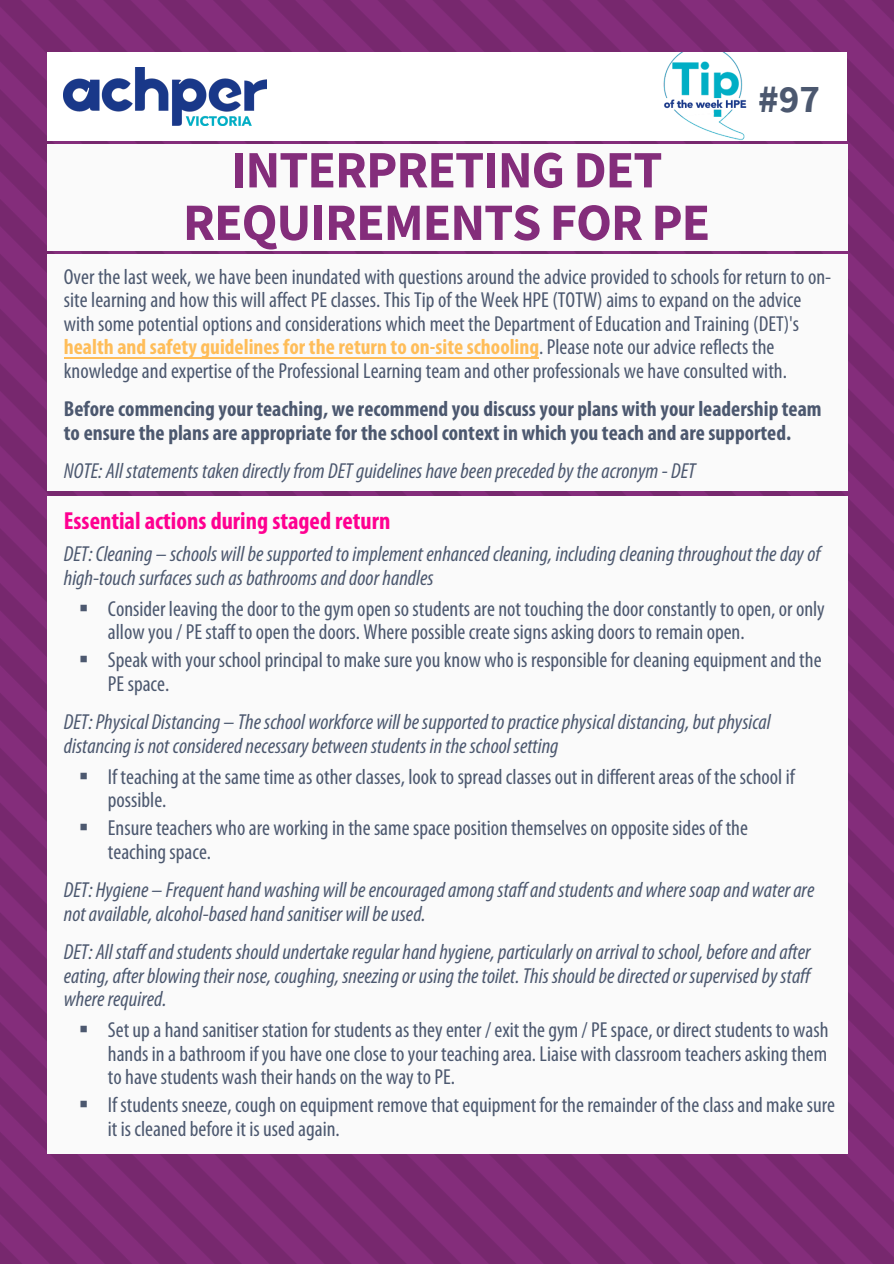
<style>
.page{position:relative;width:894px;height:1264px;background:#fff}
.page>*{position:absolute;margin:0;border:0;box-sizing:border-box;transform-origin:0 0}
.t1{font:700 52.5px/52.5px "Source Sans Pro";letter-spacing:-.02em;color:#842d7b;text-align:center}
.t2{font:700 39px "Source Sans Pro";color:#4c586f}
.t3{font:700 condensed 24.75px "Myriad Pro";color:#ff0091}
.t4{font:condensed 21.75px/23.5px "Myriad Pro";color:#4c586f}
.t5{font:italic condensed 21.75px/23.5px "Myriad Pro";color:#4c586f}
.t6{font:700 condensed 21.75px/23.5px "Myriad Pro";color:#4c586f}
.s1{font-weight:700;color:#ffbd59}
</style>
<div class="page">
<img style="left:0;top:0;width:893px;height:1263px">
<div style="left:47px;top:52px;width:799px;height:89px;background:#fff"></div>
<div style="left:47px;top:144px;width:800px;height:107px;background:#fafafa"></div>
<div style="left:47px;top:254px;width:800px;height:237px;background:#fafafa"></div>
<img style="left:64px;top:67px;width:202px;height:59px">
<img style="left:663px;top:52px;width:83px;height:88px">
<hr style="left:64px;top:358px;width:475px;height:1px;background:#ffbd59">
<div style="left:47px;top:496px;width:800px;height:657px;background:#fafafa"></div>
<h1 class="t1" style="left:183px;top:143px;width:529px">INTERPRETING DET<br>REQUIREMENTS FOR PE</h1>
<h2 class="t2" style="left:758px;top:72px;width:63px">#97</h2>
<p class="t4" style="left:64px;top:264px;width:768px">Over the last week, we have been inundated with questions around the advice provided to schools for return to on&shy;site learning and how this will affect PE classes. This Tip of the Week HPE (TOTW) aims to expand on the advice with some potential options and considerations which meet the Department of Education and Training (DET)'s <span class="s1">health and safety guidelines for the return to on-site schooling</span>. Please note our advice reflects the knowledge and expertise of the Professional Learning team and other professionals we have consulted with.</p>
<p class="t6" style="left:64px;top:397px;width:759px">Before commencing your teaching, we recommend you discuss your plans with your leadership team to ensure the plans are appropriate for the school context in which you teach and are supported.</p>
<p class="t5" style="left:64px;top:459px;width:633px">NOTE: All statements taken directly from DET guidelines have been preceded by the acronym - DET</p>
<p class="t3" style="left:64px;top:505px;width:328px">Essential actions during staged return</p>
<p class="t5" style="left:64px;top:542px;width:757px">DET: Cleaning – schools will be supported to implement enhanced cleaning, including cleaning throughout the day of high-touch surfaces such as bathrooms and door handles</p>
<p class="t4" style="left:108px;top:596px;width:718px;text-indent:-29px">▪ Consider leaving the door to the gym open so students are not touching the door constantly to open, or only allow you / PE staff to open the doors. Where possible create signs asking doors to remain open.</p>
<p class="t4" style="left:108px;top:648px;width:715px;text-indent:-29px">▪ Speak with your school principal to make sure you know who is responsible for cleaning equipment and the<br>PE space.</p>
<p class="t5" style="left:64px;top:710px;width:708px">DET: Physical Distancing – The school workforce will be supported to practice physical distancing, but physical distancing is not considered necessary between students in the school setting</p>
<p class="t4" style="left:108px;top:764px;width:688px;text-indent:-29px">▪ If teaching at the same time as other classes, look to spread classes out in different areas of the school if possible.</p>
<p class="t4" style="left:108px;top:816px;width:641px;text-indent:-29px">▪ Ensure teachers who are working in the same space position themselves on opposite sides of the teaching space.</p>
<p class="t5" style="left:64px;top:878px;width:751px">DET: Hygiene – Frequent hand washing will be encouraged among staff and students and where soap and water are not available, alcohol-based hand sanitiser will be used.</p>
<p class="t5" style="left:64px;top:940px;width:748px;text-align:justify">DET: All staff and students should undertake regular hand hygiene, particularly on arrival to school, before and after eating, after blowing their nose, coughing, sneezing or using the toilet. This should be directed or supervised by staff where required.</p>
<p class="t4" style="left:108px;top:1018px;width:722px;text-align:justify;text-indent:-29px">▪ Set up a hand sanitiser station for students as they enter / exit the gym / PE space, or direct students to wash hands in a bathroom if you have one close to your teaching area. Liaise with classroom teachers asking them to have students wash their hands on the way to PE.</p>
<p class="t4" style="left:108px;top:1092px;width:728px;text-indent:-29px">▪ If students sneeze, cough on equipment remove that equipment for the remainder of the class and make sure it is cleaned before it is used again.</p>
</div>
